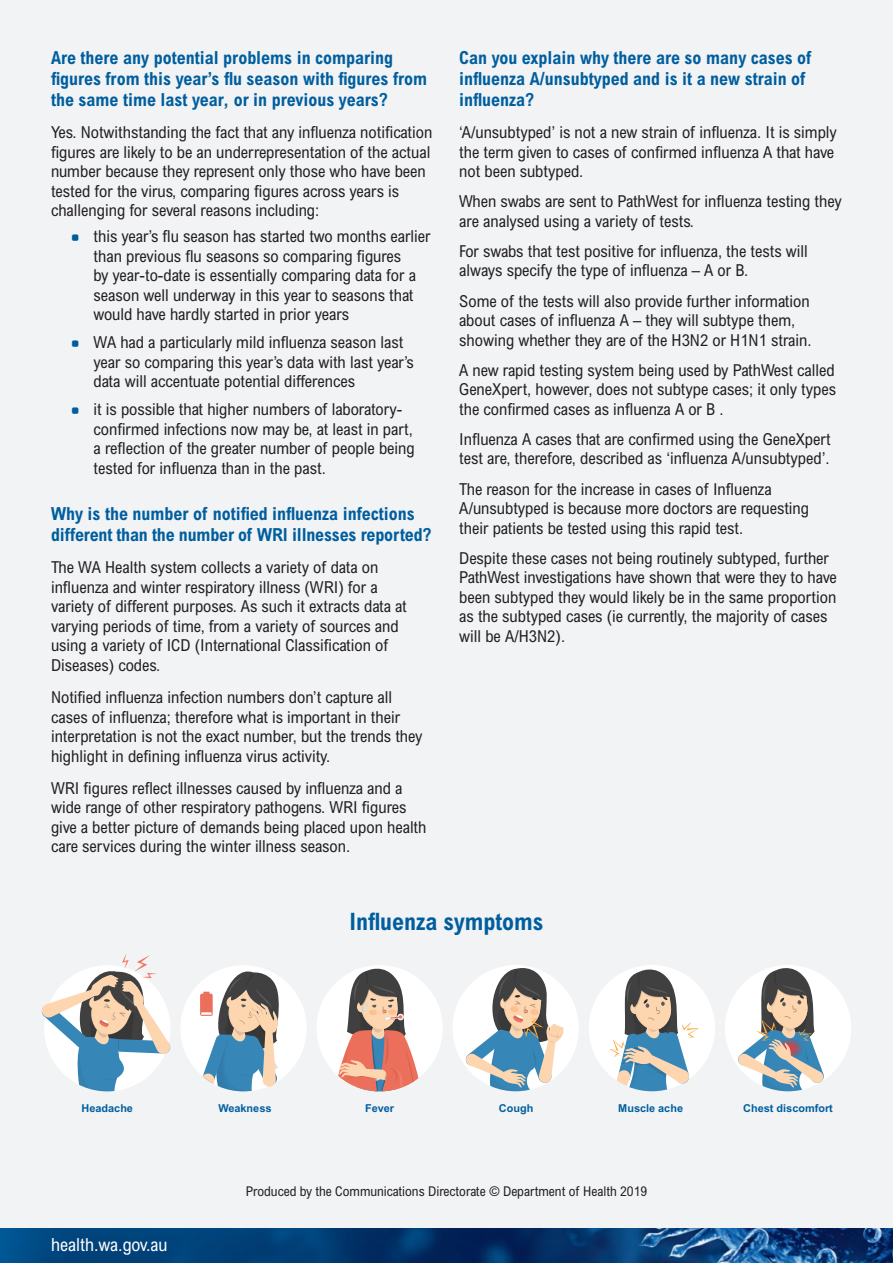
<style>
.page{position:relative;width:893px;height:1263px;background:#f1f3f5}
.page>*{position:absolute;margin:0;border:0;box-sizing:border-box;transform-origin:0 0}
.H2_Headers{font:700 condensed 24px "Arial MT Std";color:#005e9e}
.H3_Sub_Heads{font:700 condensed 18px/21px "Arial MT Std";color:#005e9e}
.t1{font:condensed 18px "Arial MT Std";color:#fff}
.Body_Copy{font:condensed 16.5px/19.5px "Arial MT Std";color:#231f20}
.t2{font:condensed 13.5px "Arial MT Std";color:#231f20}
.t3{font:700 10.95px "Arial MT Std";color:#005e9e}
</style>
<div class="page">
<img style="left:0;top:1229px;width:893px;height:34px">
<div style="left:316px;top:965px;width:127px;height:126px;background:#fff;border-radius:50%"></div>
<svg style="left:329px;top:968px;width:90px;height:123px"></svg>
<div style="left:180px;top:965px;width:127px;height:126px;background:#fff;border-radius:50%"></div>
<svg style="left:200px;top:971px;width:79px;height:120px"></svg>
<svg style="left:41px;top:954px;width:130px;height:137px"></svg>
<div style="left:589px;top:965px;width:126px;height:126px;background:#fff;border-radius:50%"></div>
<svg style="left:609px;top:969px;width:90px;height:122px"></svg>
<div style="left:453px;top:965px;width:126px;height:126px;background:#fff;border-radius:50%"></div>
<svg style="left:465px;top:968px;width:99px;height:123px"></svg>
<div style="left:725px;top:965px;width:126px;height:126px;background:#fff;border-radius:50%"></div>
<svg style="left:738px;top:968px;width:86px;height:123px"></svg>
<h3 class="H3_Sub_Heads" style="left:51px;top:47px;width:378px">Are there any potential problems in comparing figures from this year’s flu season with figures from the same time last year, or in previous years?</h3>
<p class="Body_Copy" style="left:51px;top:122px;width:383px">Yes. Notwithstanding the fact that any influenza notification figures are likely to be an underrepresentation of the actual number because they represent only those who have been tested for the virus, comparing figures across years is challenging for several reasons including:</p>
<p class="Body_Copy" style="left:94px;top:226px;width:339px">this year’s flu season has started two months earlier than previous flu seasons so comparing figures<br>by year-to-date is essentially comparing data for a season well underway in this year to seasons that would have hardly started in prior years</p>
<p class="Body_Copy" style="left:94px;top:332px;width:322px">WA had a particularly mild influenza season last year so comparing this year’s data with last year’s data will accentuate potential differences</p>
<p class="Body_Copy" style="left:94px;top:399px;width:323px">it is possible that higher numbers of laboratory&shy;confirmed infections now may be, at least in part, a reflection of the greater number of people being tested for influenza than in the past.</p>
<h3 class="H3_Sub_Heads" style="left:51px;top:503px;width:382px">Why is the number of notified influenza infections different than the number of WRI illnesses reported?</h3>
<p class="Body_Copy" style="left:51px;top:557px;width:357px">The WA Health system collects a variety of data on influenza and winter respiratory illness (WRI) for a variety of different purposes. As such it extracts data at varying periods of time, from a variety of sources and using a variety of ICD (International Classification of Diseases) codes.</p>
<p class="Body_Copy" style="left:51px;top:687px;width:373px">Notified influenza infection numbers don’t capture all cases of influenza; therefore what is important in their interpretation is not the exact number, but the trends they highlight in defining influenza virus activity.</p>
<p class="Body_Copy" style="left:51px;top:778px;width:377px">WRI figures reflect illnesses caused by influenza and a wide range of other respiratory pathogens. WRI figures give a better picture of demands being placed upon health care services during the winter illness season.</p>
<h3 class="H3_Sub_Heads" style="left:459px;top:47px;width:354px">Can you explain why there are so many cases of influenza A/unsubtyped and is it a new strain of influenza?</h3>
<p class="Body_Copy" style="left:459px;top:122px;width:379px">‘A/unsubtyped’ is not a new strain of influenza. It is simply the term given to cases of confirmed influenza A that have not been subtyped.</p>
<p class="Body_Copy" style="left:459px;top:191px;width:384px">When swabs are sent to PathWest for influenza testing they are analysed using a variety of tests.</p>
<p class="Body_Copy" style="left:459px;top:241px;width:350px">For swabs that test positive for influenza, the tests will always specify the type of influenza – A or B.</p>
<p class="Body_Copy" style="left:459px;top:291px;width:354px">Some of the tests will also provide further information about cases of influenza A – they will subtype them, showing whether they are of the H3N2 or H1N1 strain.</p>
<p class="Body_Copy" style="left:459px;top:360px;width:378px;text-align:justify">A new rapid testing system being used by PathWest called GeneXpert, however, does not subtype cases; it only types the confirmed cases as influenza A or B .</p>
<p class="Body_Copy" style="left:459px;top:429px;width:373px">Influenza A cases that are confirmed using the GeneXpert test are, therefore, described as ‘influenza A/unsubtyped’.</p>
<p class="Body_Copy" style="left:459px;top:479px;width:351px">The reason for the increase in cases of Influenza<br>A/unsubtyped is because more doctors are requesting their patients be tested using this rapid test.</p>
<p class="Body_Copy" style="left:459px;top:548px;width:379px">Despite these cases not being routinely subtyped, further PathWest investigations have shown that were they to have been subtyped they would likely be in the same proportion as the subtyped cases (ie currently, the majority of cases will be A/H3N2).</p>
<h2 class="H2_Headers" style="left:349px;top:907px;width:195px">Influenza symptoms</h2>
<p class="t3" style="left:82px;top:1102px;width:53px">Headache</p>
<p class="t3" style="left:218px;top:1102px;width:55px">Weakness</p>
<p class="t3" style="left:365px;top:1102px;width:31px">Fever</p>
<p class="t3" style="left:499px;top:1102px;width:36px">Cough</p>
<p class="t3" style="left:618px;top:1102px;width:66px">Muscle ache</p>
<p class="t3" style="left:743px;top:1102px;width:91px">Chest discomfort</p>
<p class="t1" style="left:51px;top:1234px;width:118px">health.wa.gov.au</p>
<p class="t2" style="left:246px;top:1183px;width:403px">Produced by the Communications Directorate © Department of Health 2019</p>
</div>
